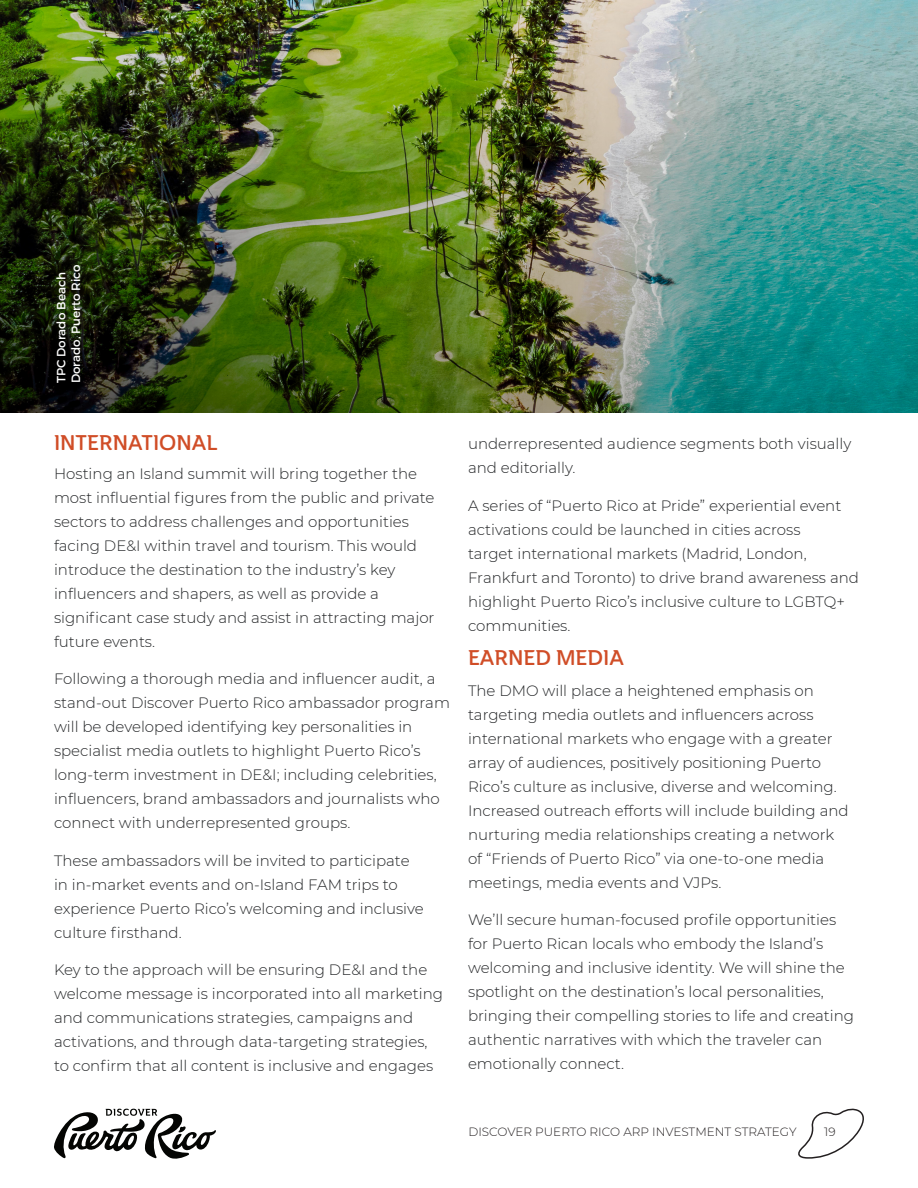
<style>
.page{position:relative;width:918px;height:1188px;background:#fff}
.page>*{position:absolute;margin:0;border:0;box-sizing:border-box;transform-origin:0 0}
.Body_Copy{font:21px "Ainslie Nor Dem";color:#d04d27}
.Body_Copy-2{font:300 15px/24px "Montserrat";color:#232527}
.t1{font:300 12px "Montserrat";color:#231f20}
.Image_Location{font:12px "Montserrat";color:#fff}
</style>
<div class="page">
<svg style="left:798px;top:1108px;width:66px;height:51px"></svg>
<svg style="left:54px;top:1109px;width:162px;height:50px"></svg>
<img style="left:0;top:0;width:918px;height:413px">
<p class="Image_Location" style="left:54px;top:383px;width:112px;rotate:-90deg">TPC Dorado Beach</p>
<p class="Image_Location" style="left:68px;top:383px;width:120px;rotate:-90deg">Dorado, Puerto Rico</p>
<p class="Body_Copy" style="left:54px;top:429px;width:165px">INTERNATIONAL</p>
<p class="Body_Copy-2" style="left:54px;top:461px;width:382px">Hosting an Island summit will bring together the most influential figures from the public and private sectors to address challenges and opportunities facing DE&amp;I within travel and tourism. This would introduce the destination to the industry’s key influencers and shapers, as well as provide a significant case study and assist in attracting major future events.</p>
<p class="Body_Copy-2" style="left:54px;top:666px;width:398px">Following a thorough media and influencer audit, a stand-out Discover Puerto Rico ambassador program will be developed identifying key personalities in specialist media outlets to highlight Puerto Rico’s long-term investment in DE&amp;I; including celebrities, influencers, brand ambassadors and journalists who connect with underrepresented groups.</p>
<p class="Body_Copy-2" style="left:54px;top:848px;width:371px">These ambassadors will be invited to participate in in-market events and on-Island FAM trips to experience Puerto Rico’s welcoming and inclusive culture firsthand.</p>
<p class="Body_Copy-2" style="left:54px;top:957px;width:391px">Key to the approach will be ensuring DE&amp;I and the welcome message is incorporated into all marketing and communications strategies, campaigns and activations, and through data-targeting strategies, to confirm that all content is inclusive and engages</p>
<p class="Body_Copy-2" style="left:468px;top:432px;width:385px">underrepresented audience segments both visually and editorially.</p>
<p class="Body_Copy-2" style="left:468px;top:493px;width:392px">A series of “Puerto Rico at Pride” experiential event activations could be launched in cities across<br>target international markets (Madrid, London, Frankfurt and Toronto) to drive brand awareness and highlight Puerto Rico’s inclusive culture to LGBTQ+ communities.</p>
<p class="Body_Copy" style="left:468px;top:644px;width:158px">EARNED MEDIA</p>
<p class="Body_Copy-2" style="left:468px;top:678px;width:382px">The DMO will place a heightened emphasis on targeting media outlets and influencers across international markets who engage with a greater array of audiences, positively positioning Puerto Rico’s culture as inclusive, diverse and welcoming.<br>Increased outreach efforts will include building and nurturing media relationships creating a network of “Friends of Puerto Rico” via one-to-one media meetings, media events and VJPs.</p>
<p class="Body_Copy-2" style="left:468px;top:907px;width:388px">We’ll secure human-focused profile opportunities for Puerto Rican locals who embody the Island’s welcoming and inclusive identity. We will shine the spotlight on the destination’s local personalities, bringing their compelling stories to life and creating authentic narratives with which the traveler can emotionally connect.</p>
<p class="t1" style="left:468px;top:1123px;width:330px">DISCOVER PUERTO RICO ARP INVESTMENT STRATEGY</p>
<p class="t1" style="left:824px;top:1123px;width:13px">19</p>
</div>
